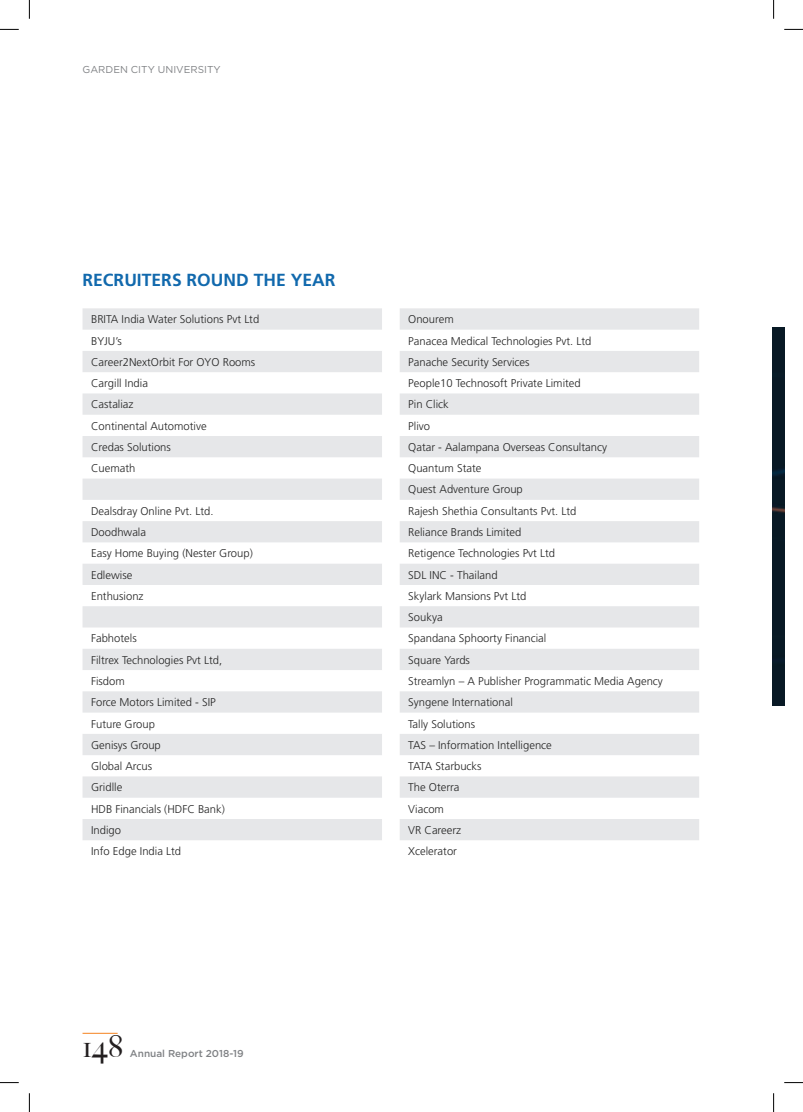
<style>
.page{position:relative;width:803px;height:1112px;background:#fff}
.page>*{position:absolute;margin:0;border:0;box-sizing:border-box;transform-origin:0 0}
.t1{font:500 30px "Big Caslon";color:#231f20}
.t2{font:700 17.5px "Frutiger";color:#1169ad}
.t3{font:300 11.25px/21.2px "Frutiger";color:#242424}
.t4{font:10px "Gotham";color:#808285}
.t5{font:500 10px "Gotham";color:#808285}
</style>
<div class="page">
<svg style="left:83px;top:308px;width:616px;height:532px"></svg>
<div style="left:773px;top:327px;width:11px;height:378px;background:#081925"></div>
<hr style="left:83px;top:1032px;width:35px;height:1px;background:#f58220">
<svg style="left:0;top:29px;width:19px;height:1px"></svg>
<svg style="left:784px;top:29px;width:19px;height:1px"></svg>
<svg style="left:0;top:1082px;width:19px;height:1px"></svg>
<svg style="left:784px;top:1082px;width:19px;height:1px"></svg>
<svg style="left:29px;top:0;width:1px;height:19px"></svg>
<svg style="left:29px;top:1093px;width:1px;height:18px"></svg>
<svg style="left:773px;top:0;width:1px;height:19px"></svg>
<svg style="left:773px;top:1093px;width:1px;height:18px"></svg>
<p class="t4" style="left:83px;top:65px;width:140px">GARDEN CITY UNIVERSITY</p>
<h2 class="t2" style="left:83px;top:272px;width:254px">RECRUITERS ROUND THE YEAR</h2>
<p class="t3" style="left:91px;top:309px;width:170px">BRITA India Water Solutions Pvt Ltd</p>
<p class="t3" style="left:408px;top:309px;width:47px">Onourem</p>
<p class="t3" style="left:91px;top:331px;width:32px">BYJU’s</p>
<p class="t3" style="left:408px;top:331px;width:185px">Panacea Medical Technologies Pvt. Ltd</p>
<p class="t3" style="left:91px;top:352px;width:166px">Career2NextOrbit For OYO Rooms</p>
<p class="t3" style="left:408px;top:352px;width:123px">Panache Security Services</p>
<p class="t3" style="left:91px;top:373px;width:58px">Cargill India</p>
<p class="t3" style="left:408px;top:373px;width:174px">People10 Technosoft Private Limited</p>
<p class="t3" style="left:91px;top:394px;width:44px">Castaliaz</p>
<p class="t3" style="left:408px;top:394px;width:42px">Pin Click</p>
<p class="t3" style="left:91px;top:416px;width:117px">Continental Automotive</p>
<p class="t3" style="left:408px;top:416px;width:23px">Plivo</p>
<p class="t3" style="left:91px;top:437px;width:81px">Credas Solutions</p>
<p class="t3" style="left:408px;top:437px;width:200px">Qatar - Aalampana Overseas Consultancy</p>
<p class="t3" style="left:91px;top:458px;width:46px">Cuemath</p>
<p class="t3" style="left:408px;top:458px;width:116px">Quantum State<br>Quest Adventure Group</p>
<p class="t3" style="left:91px;top:501px;width:124px">Dealsdray Online Pvt. Ltd.</p>
<p class="t3" style="left:408px;top:501px;width:170px">Rajesh Shethia Consultants Pvt. Ltd</p>
<p class="t3" style="left:91px;top:522px;width:57px">Doodhwala</p>
<p class="t3" style="left:408px;top:522px;width:115px">Reliance Brands Limited</p>
<p class="t3" style="left:91px;top:543px;width:163px">Easy Home Buying (Nester Group)</p>
<p class="t3" style="left:408px;top:543px;width:148px">Retigence Technologies Pvt Ltd</p>
<p class="t3" style="left:91px;top:564px;width:43px">Edlewise</p>
<p class="t3" style="left:408px;top:564px;width:91px">SDL INC - Thailand</p>
<p class="t3" style="left:91px;top:586px;width:54px">Enthusionz</p>
<p class="t3" style="left:408px;top:586px;width:120px">Skylark Mansions Pvt Ltd<br>Soukya</p>
<p class="t3" style="left:91px;top:628px;width:47px">Fabhotels</p>
<p class="t3" style="left:408px;top:628px;width:140px">Spandana Sphoorty Financial</p>
<p class="t3" style="left:91px;top:649px;width:133px">Filtrex Technologies Pvt Ltd,</p>
<p class="t3" style="left:408px;top:649px;width:63px">Square Yards</p>
<p class="t3" style="left:91px;top:671px;width:35px">Fisdom</p>
<p class="t3" style="left:408px;top:671px;width:256px">Streamlyn – A Publisher Programmatic Media Agency</p>
<p class="t3" style="left:91px;top:692px;width:126px">Force Motors Limited - SIP</p>
<p class="t3" style="left:408px;top:692px;width:106px">Syngene International</p>
<p class="t3" style="left:91px;top:713px;width:65px">Future Group</p>
<p class="t3" style="left:408px;top:713px;width:68px">Tally Solutions</p>
<p class="t3" style="left:91px;top:735px;width:71px">Genisys Group</p>
<p class="t3" style="left:408px;top:735px;width:145px">TAS – Information Intelligence</p>
<p class="t3" style="left:91px;top:756px;width:63px">Global Arcus</p>
<p class="t3" style="left:408px;top:756px;width:75px">TATA Starbucks</p>
<p class="t3" style="left:91px;top:777px;width:33px">Gridlle</p>
<p class="t3" style="left:408px;top:777px;width:53px">The Oterra</p>
<p class="t3" style="left:91px;top:798px;width:135px">HDB Financials (HDFC Bank)</p>
<p class="t3" style="left:408px;top:798px;width:37px">Viacom</p>
<p class="t3" style="left:91px;top:820px;width:32px">Indigo</p>
<p class="t3" style="left:408px;top:820px;width:54px">VR Careerz</p>
<p class="t3" style="left:91px;top:841px;width:92px">Info Edge India Ltd</p>
<p class="t3" style="left:408px;top:841px;width:50px">Xcelerator</p>
<h1 class="t1" style="left:83px;top:1035px;width:42px">148</h1>
<p class="t5" style="left:130px;top:1049px;width:115px">Annual Report 2018-19</p>
</div>
